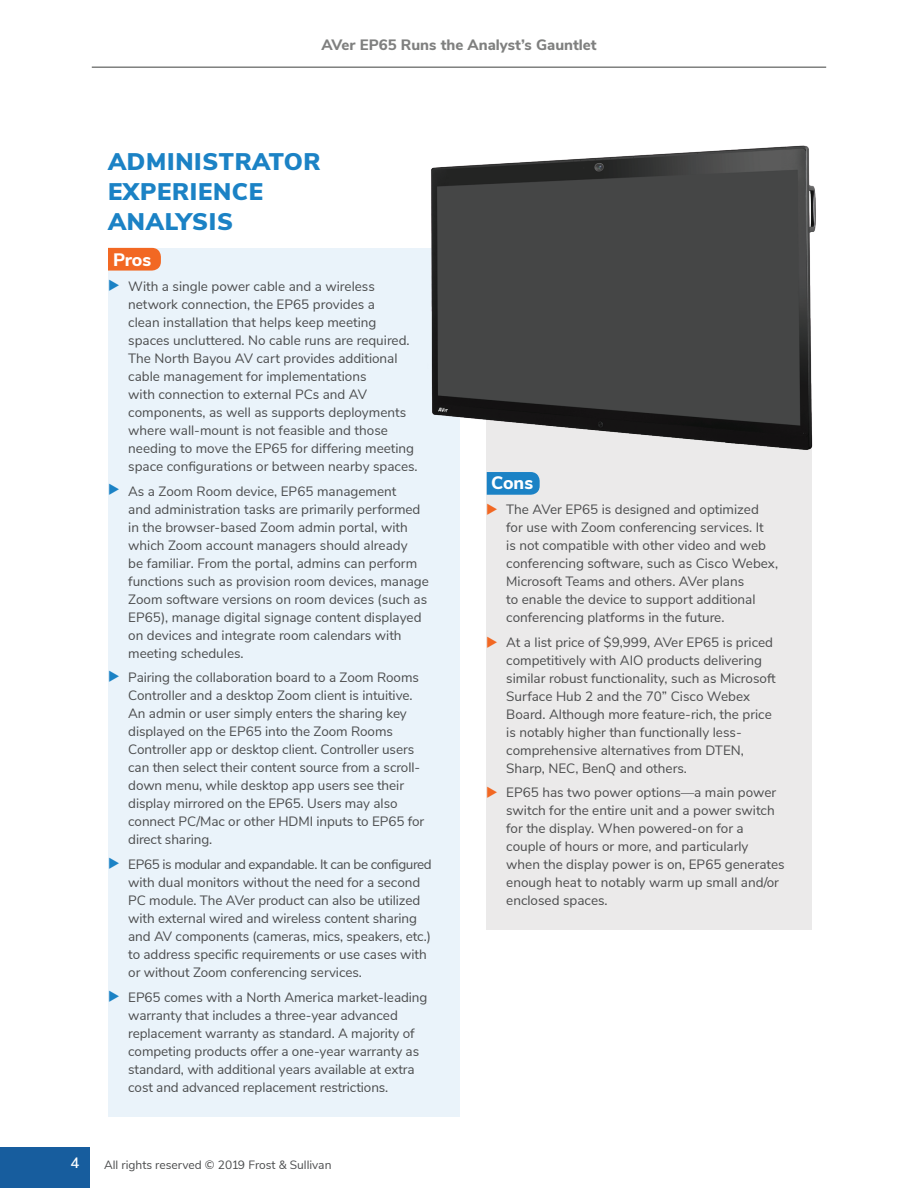
<style>
.page{position:relative;width:918px;height:1188px;background:#fff}
.page>*{position:absolute;margin:0;border:0;box-sizing:border-box;transform-origin:0 0}
.t1{font:900 24px/30px "Nunito Sans";letter-spacing:.03em;color:#1b82c5}
.t2{font:800 18px "Nunito Sans";letter-spacing:-.005em;color:#fff}
.t3{font:800 15px "Nunito Sans";color:#7f807f}
.t4{font:600 15px "Nunito Sans";color:#fff}
.t5{font:13.5px/18px "Nunito Sans";color:#4b4c4d}
.t6{font:12px "Nunito Sans";color:#4b4c4d}
</style>
<div class="page">
<div style="left:0;top:1147px;width:90px;height:41px;background:#175d9e"></div>
<hr style="left:92px;top:66px;width:734px;height:2px;background:#7f807f">
<div style="left:486px;top:400px;width:326px;height:530px;background:#ebeaea"></div>
<div style="left:108px;top:248px;width:352px;height:868px;background:#eaf3fa"></div>
<svg style="left:487px;top:472px;width:53px;height:23px"></svg>
<svg style="left:108px;top:248px;width:53px;height:23px"></svg>
<img style="left:431px;top:145px;width:385px;height:305px">
<p class="t3" style="left:321px;top:34px;width:277px">AVer EP65 Runs the Analyst’s Gauntlet</p>
<h1 class="t1" style="left:108px;top:146px;width:214px">ADMINISTRATOR<br>EXPERIENCE<br>ANALYSIS</h1>
<h2 class="t2" style="left:113px;top:247px;width:40px">Pros</h2>
<p class="t5" style="left:128px;top:276px;width:291px">With a single power cable and a wireless network connection, the EP65 provides a<br>clean installation that helps keep meeting spaces uncluttered. No cable runs are required.<br>The North Bayou AV cart provides additional cable management for implementations<br>with connection to external PCs and AV components, as well as supports deployments where wall-mount is not feasible and those needing to move the EP65 for differing meeting space configurations or between nearby spaces.</p>
<p class="t5" style="left:128px;top:481px;width:302px">As a Zoom Room device, EP65 management<br>and administration tasks are primarily performed in the browser-based Zoom admin portal, with which Zoom account managers should already<br>be familiar. From the portal, admins can perform functions such as provision room devices, manage Zoom software versions on room devices (such as EP65), manage digital signage content displayed on devices and integrate room calendars with meeting schedules.</p>
<p class="t5" style="left:128px;top:668px;width:298px">Pairing the collaboration board to a Zoom Rooms Controller and a desktop Zoom client is intuitive.<br>An admin or user simply enters the sharing key displayed on the EP65 into the Zoom Rooms Controller app or desktop client. Controller users can then select their content source from a scroll&shy;down menu, while desktop app users see their display mirrored on the EP65. Users may also connect PC/Mac or other HDMI inputs to EP65 for direct sharing.</p>
<p class="t5" style="left:128px;top:854px;width:305px">EP65 is modular and expandable. It can be configured with dual monitors without the need for a second PC module. The AVer product can also be utilized with external wired and wireless content sharing and AV components (cameras, mics, speakers, etc.) to address specific requirements or use cases with or without Zoom conferencing services.</p>
<p class="t5" style="left:128px;top:987px;width:301px">EP65 comes with a North America market-leading warranty that includes a three-year advanced replacement warranty as standard. A majority of competing products offer a one-year warranty as standard, with additional years available at extra cost and advanced replacement restrictions.</p>
<p class="t4" style="left:71px;top:1152px;width:10px">4</p>
<p class="t6" style="left:104px;top:1156px;width:229px">All rights reserved © 2019 Frost &amp; Sullivan</p>
<h2 class="t2" style="left:491px;top:470px;width:44px">Cons</h2>
<p class="t5" style="left:506px;top:499px;width:273px">The AVer EP65 is designed and optimized for use with Zoom conferencing services. It<br>is not compatible with other video and web conferencing software, such as Cisco Webex, Microsoft Teams and others. AVer plans<br>to enable the device to support additional conferencing platforms in the future.</p>
<p class="t5" style="left:506px;top:632px;width:271px">At a list price of $9,999, AVer EP65 is priced competitively with AIO products delivering similar robust functionality, such as Microsoft Surface Hub 2 and the 70” Cisco Webex Board. Although more feature-rich, the price is notably higher than functionally less&shy;comprehensive alternatives from DTEN, Sharp, NEC, BenQ and others.</p>
<p class="t5" style="left:506px;top:783px;width:280px">EP65 has two power options—a main power switch for the entire unit and a power switch for the display. When powered-on for a couple of hours or more, and particularly when the display power is on, EP65 generates enough heat to notably warm up small and/or enclosed spaces.</p>
</div>
